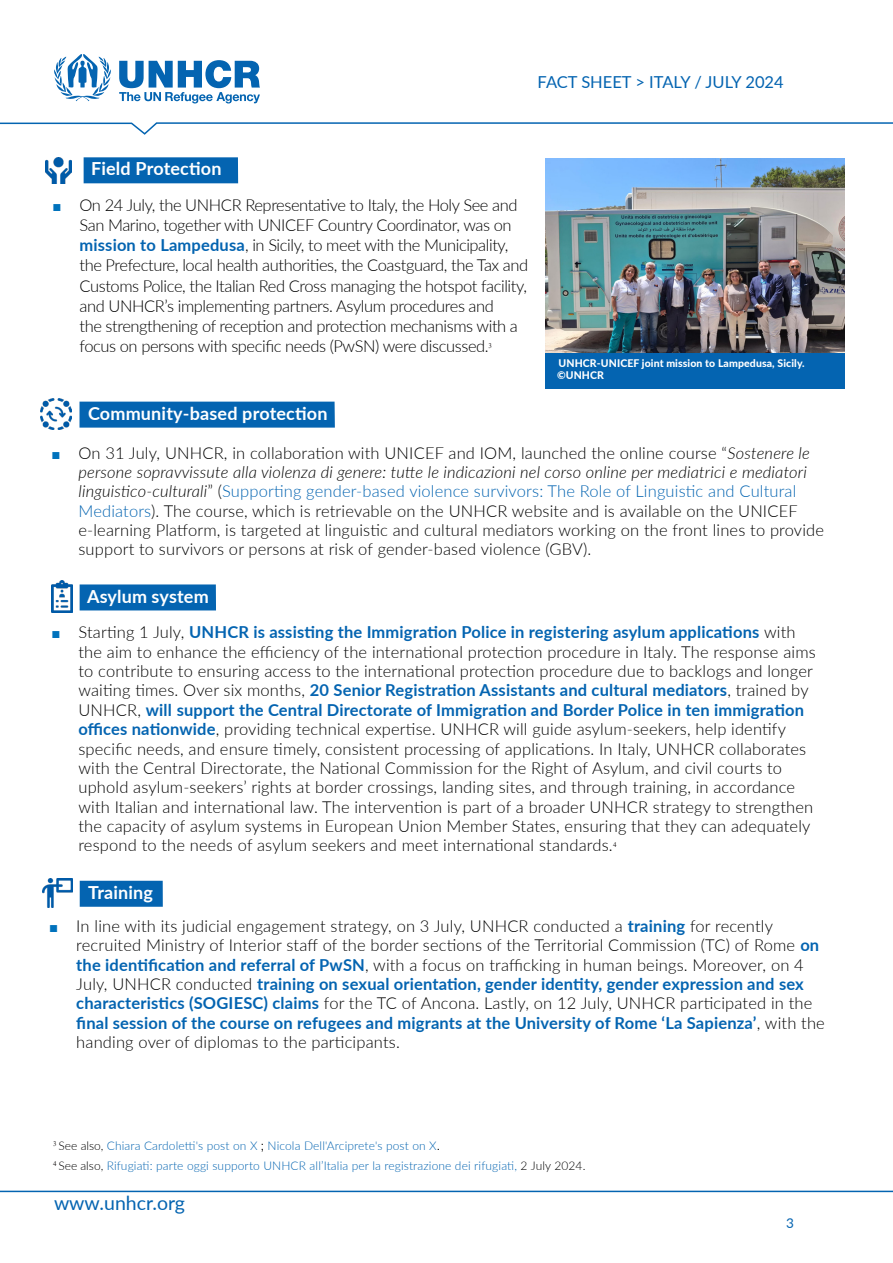
<style>
.page{position:relative;width:893px;height:1263px;background:#fff}
.page>*{position:absolute;margin:0;border:0;box-sizing:border-box;transform-origin:0 0}
.t1{font:19.5px "Lato";color:#0464b1}
.t2{font:700 18px "Lato";letter-spacing:.01em;color:#fff}
.t3{font:300 16.5px/19.4px "Lato";letter-spacing:.01em;color:#000}
.t4{font:300 16.5px/20.2px "Lato";letter-spacing:-.025em;color:#000}
.t5{font:16.5px "Lato";color:#0464b1}
.t6{font:13.5px "Lato";color:#0464b1}
.t7{font:300 12px "Lato";letter-spacing:.01em;color:#0464b1}
.t8{font:800 10.5px/12px "Lato";letter-spacing:.01em;color:#fff}
.t9{font:7.05px "Times New Roman";color:#231f20}
.s1{font-family:"Arial";font-weight:400;font-size:15px;color:#0072bc}
.s2{font-weight:700;color:#0464b1}
.s3{font-style:italic}
.s4{color:#0464b1}
.s5{color:#000}
.s6{font-family:"Arial";font-weight:400;color:#000}
</style>
<div class="page">
<svg style="left:0;top:122px;width:893px;height:13px"></svg>
<hr style="left:0;top:1191px;width:893px;height:1px;background:#0464b1">
<svg style="left:54px;top:54px;width:57px;height:47px"></svg>
<svg style="left:119px;top:60px;width:141px;height:43px"></svg>
<img style="left:546px;top:158px;width:299px;height:195px">
<div style="left:545px;top:353px;width:300px;height:36px;background:#0464b1"></div>
<div style="left:80px;top:402px;width:255px;height:26px;background:#0464b1"></div>
<img style="left:40px;top:399px;width:31px;height:30px">
<div style="left:84px;top:157px;width:154px;height:26px;background:#0464b1"></div>
<img style="left:46px;top:158px;width:25px;height:25px">
<div style="left:80px;top:584px;width:136px;height:26px;background:#0464b1"></div>
<img style="left:51px;top:580px;width:21px;height:32px">
<div style="left:80px;top:881px;width:83px;height:26px;background:#0464b1"></div>
<img style="left:43px;top:878px;width:29px;height:30px">
<p class="t5" style="left:538px;top:70px;width:248px">FACT SHEET &gt; ITALY / JULY 2024</p>
<p class="t2" style="left:91px;top:156px;width:132px">Field Protection</p>
<p class="t4" style="left:80px;top:194px;width:450px;text-indent:-27px"><span class="s1">■</span> On 24 July, the UNHCR Representative to Italy, the Holy See and San Marino, together with UNICEF Country Coordinator, was on <span class="s2">mission to Lampedusa</span>, in Sicily, to meet with the Municipality, the Prefecture, local health authorities, the Coastguard, the Tax and Customs Police, the Italian Red Cross managing the hotspot facility, and UNHCR’s implementing partners. Asylum procedures and<br>the strengthening of reception and protection mechanisms with a focus on persons with specific needs (PwSN) were discussed.</p>
<p class="t9" style="left:488px;top:341px;width:5px">3</p>
<p class="t8" style="left:557px;top:357px;width:249px">UNHCR-UNICEF joint mission to Lampedusa, Sicily. ©UNHCR</p>
<p class="t2" style="left:88px;top:400px;width:241px">Community-based protection</p>
<p class="t3" style="left:78px;top:442px;width:747px;text-indent:-27px"><span class="s1">■</span> On 31 July, UNHCR, in collaboration with UNICEF and IOM, launched the online course “<span class="s3">Sostenere le persone sopravvissute alla violenza di genere: tutte le indicazioni nel corso online per mediatrici e mediatori linguistico-culturali</span>” (<span class="s4">Supporting gender-based violence survivors: The Role of Linguistic and Cultural Mediators</span>). The course, which is retrievable on the UNHCR website and is available on the UNICEF e-learning Platform, is targeted at linguistic and cultural mediators working on the front lines to provide support to survivors or persons at risk of gender-based violence (GBV).</p>
<p class="t2" style="left:87px;top:583px;width:123px">Asylum system</p>
<p class="t3" style="left:78px;top:622px;width:739px;text-indent:-27px"><span class="s1">■</span> Starting 1 July, <span class="s2">UNHCR is assisting the Immigration Police in registering asylum applications</span> with the aim to enhance the efficiency of the international protection procedure in Italy. The response aims to contribute to ensuring access to the international protection procedure due to backlogs and longer waiting times. Over six months, <span class="s2">20 Senior Registration Assistants and cultural mediators</span>, trained by UNHCR, <span class="s2">will support the Central Directorate of Immigration and Border Police in ten immigration offices nationwide</span>, providing technical expertise. UNHCR will guide asylum-seekers, help identify specific needs, and ensure timely, consistent processing of applications. In Italy, UNHCR collaborates with the Central Directorate, the National Commission for the Right of Asylum, and civil courts to uphold asylum-seekers’ rights at border crossings, landing sites, and through training, in accordance with Italian and international law. The intervention is part of a broader UNHCR strategy to strengthen the capacity of asylum systems in European Union Member States, ensuring that they can adequately respond to the needs of asylum seekers and meet international standards.</p>
<p class="t9" style="left:613px;top:840px;width:5px">4</p>
<p class="t2" style="left:88px;top:879px;width:66px">Training</p>
<p class="t3" style="left:76px;top:916px;width:750px;text-indent:-27px"><span class="s1">■</span> In line with its judicial engagement strategy, on 3 July, UNHCR conducted a <span class="s2">training</span> for recently recruited Ministry of Interior staff of the border sections of the Territorial Commission (TC) of Rome <span class="s2">on the identification and referral of PwSN</span>, with a focus on trafficking in human beings. Moreover, on 4<br>July, UNHCR conducted <span class="s2">training on sexual orientation, gender identity, gender expression and sex characteristics (SOGIESC) claims</span> for the TC of Ancona. Lastly, on 12 July, UNHCR participated in the <span class="s2">final session of the course on refugees and migrants at the University of Rome ‘La Sapienza’</span>, with the handing over of diplomas to the participants.</p>
<p class="t7" style="left:53px;top:1138px;width:389px"><sup>3</sup> <span class="s5">See also,</span> Chiara Cardoletti's post on X <span class="s6">;</span> Nicola Dell'Arciprete's post on X<span class="s6">.</span></p>
<p class="t7" style="left:53px;top:1157px;width:534px"><sup>4</sup> <span class="s5">See also,</span> Rifugiati: parte oggi supporto UNHCR all’Italia per la registrazione dei rifugiati, <span class="s5">2 July 2024.</span></p>
<p class="t1" style="left:54px;top:1189px;width:133px">www.unhcr.org</p>
<p class="t6" style="left:786px;top:1214px;width:9px">3</p>
</div>
